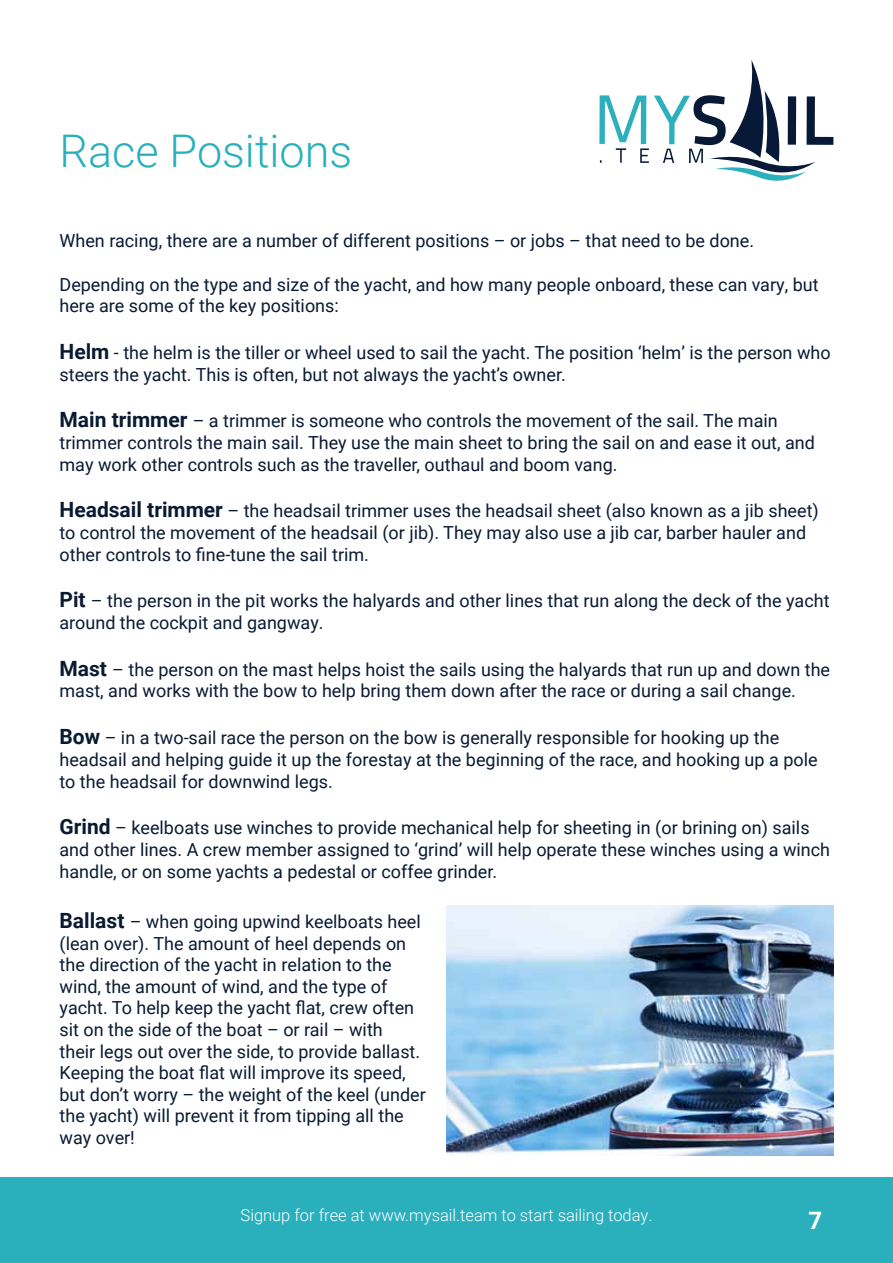
<style>
.page{position:relative;width:893px;height:1263px;background:#fff}
.page>*{position:absolute;margin:0;border:0;box-sizing:border-box;transform-origin:0 0}
.t1{font:300 45px "Roboto";color:#2ab0bd}
.t2{font:700 24px "Roboto";color:#fff}
.t3{font:18px/21.6px "Roboto";color:#091a33}
.t4{font:300 16.5px "Roboto";color:#fff}
.s1{font-weight:700;font-size:21px}
</style>
<div class="page">
<img style="left:446px;top:906px;width:387px;height:249px">
<svg style="left:599px;top:60px;width:234px;height:121px"></svg>
<div style="left:0;top:1178px;width:893px;height:85px;background:#2ab0bd"></div>
<h1 class="t1" style="left:60px;top:120px;width:294px">Race Positions</h1>
<p class="t3" style="left:60px;top:230px;width:696px">When racing, there are a number of different positions – or jobs – that need to be done.</p>
<p class="t3" style="left:60px;top:273px;width:760px">Depending on the type and size of the yacht, and how many people onboard, these can vary, but here are some of the key positions:</p>
<p class="t3" style="left:60px;top:341px;width:773px"><span class="s1">Helm</span> - the helm is the tiller or wheel used to sail the yacht. The position ‘helm’ is the person who steers the yacht. This is often, but not always the yacht’s owner.</p>
<p class="t3" style="left:60px;top:410px;width:757px"><span class="s1">Main trimmer</span> – a trimmer is someone who controls the movement of the sail. The main trimmer controls the main sail. They use the main sheet to bring the sail on and ease it out, and may work other controls such as the traveller, outhaul and boom vang.</p>
<p class="t3" style="left:60px;top:500px;width:761px"><span class="s1">Headsail trimmer</span> – the headsail trimmer uses the headsail sheet (also known as a jib sheet) to control the movement of the headsail (or jib). They may also use a jib car, barber hauler and other controls to fine-tune the sail trim.</p>
<p class="t3" style="left:60px;top:590px;width:772px"><span class="s1">Pit</span> – the person in the pit works the halyards and other lines that run along the deck of the yacht around the cockpit and gangway.</p>
<p class="t3" style="left:60px;top:658px;width:772px"><span class="s1">Mast</span> – the person on the mast helps hoist the sails using the halyards that run up and down the mast, and works with the bow to help bring them down after the race or during a sail change.</p>
<p class="t3" style="left:60px;top:726px;width:760px"><span class="s1">Bow</span> – in a two-sail race the person on the bow is generally responsible for hooking up the headsail and helping guide it up the forestay at the beginning of the race, and hooking up a pole to the headsail for downwind legs.</p>
<p class="t3" style="left:60px;top:816px;width:772px"><span class="s1">Grind</span> – keelboats use winches to provide mechanical help for sheeting in (or brining on) sails and other lines. A crew member assigned to ‘grind’ will help operate these winches using a winch handle, or on some yachts a pedestal or coffee grinder.</p>
<p class="t3" style="left:60px;top:910px;width:368px"><span class="s1">Ballast</span> – when going upwind keelboats heel (lean over). The amount of heel depends on the direction of the yacht in relation to the wind, the amount of wind, and the type of yacht. To help keep the yacht flat, crew often sit on the side of the boat – or rail – with<br>their legs out over the side, to provide ballast.<br>Keeping the boat flat will improve its speed, but don’t worry – the weight of the keel (under the yacht) will prevent it from tipping all the way over!</p>
<p class="t4" style="left:241px;top:1203px;width:413px">Signup for free at www.mysail.team to start sailing today.</p>
<h2 class="t2" style="left:808px;top:1203px;width:15px">7</h2>
</div>
